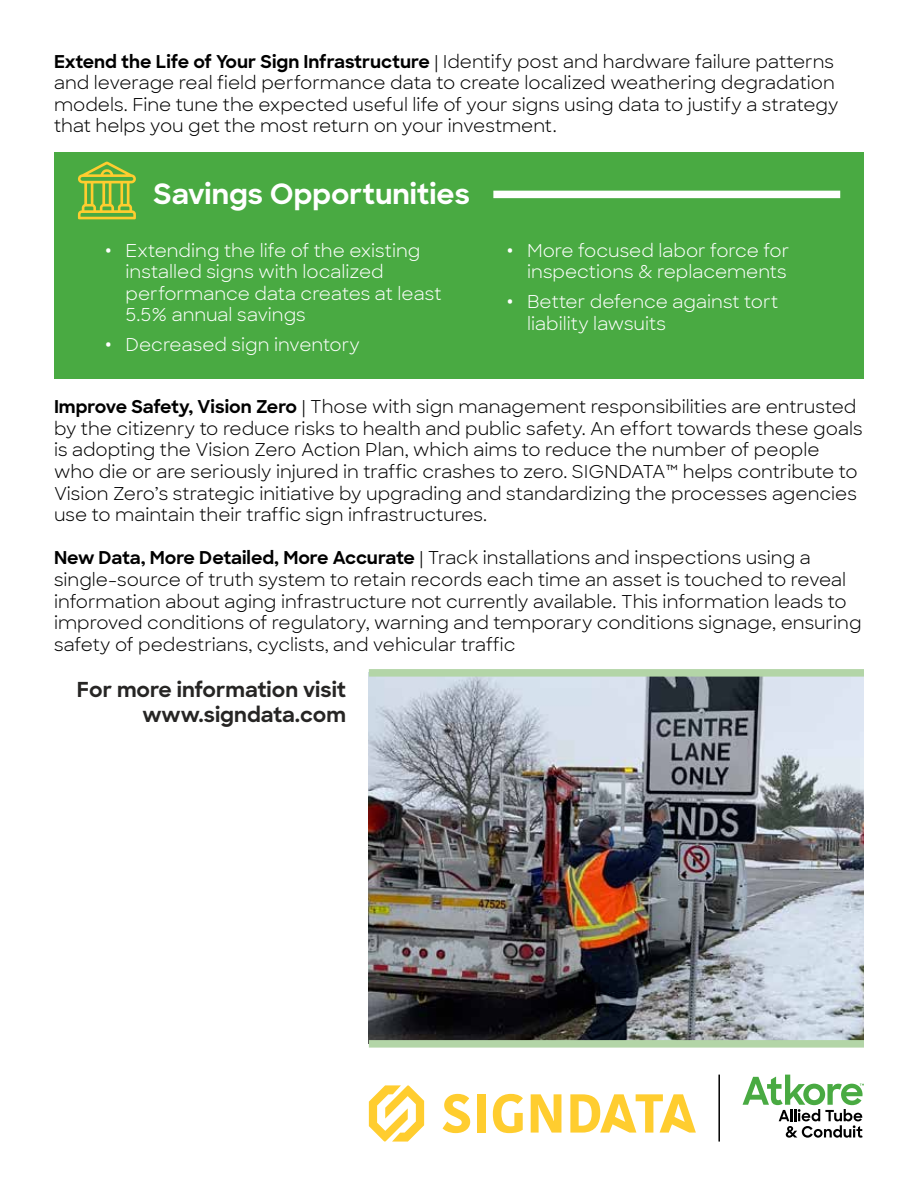
<style>
.page{position:relative;width:918px;height:1188px;background:#fff}
.page>*{position:absolute;margin:0;border:0;box-sizing:border-box;transform-origin:0 0}
.t1{font:700 28.5px "Sharp Sans";color:#fff}
.t2{font:700 21px/25.2px "Sharp Sans";color:#262524;text-align:right}
.t3{font:18px/21.6px "Sharp Sans";color:#000}
.t4{font:18px/21.6px "Sharp Sans";color:#fff}
.s1{font-weight:700}
.s2{font-family:"Roboto Condensed";font-weight:700}
</style>
<div class="page">
<img style="left:369px;top:677px;width:495px;height:363px">
<svg style="left:743px;top:1075px;width:121px;height:63px"></svg>
<svg style="left:443px;top:1094px;width:27px;height:39px"></svg>
<div style="left:477px;top:1094px;width:8px;height:39px;background:#ffcd2f"></div>
<svg style="left:493px;top:1094px;width:30px;height:39px"></svg>
<svg style="left:531px;top:1094px;width:30px;height:39px"></svg>
<svg style="left:570px;top:1094px;width:126px;height:39px"></svg>
<svg style="left:369px;top:1085px;width:55px;height:57px"></svg>
<div style="left:54px;top:152px;width:810px;height:226px;background:#49aa42"></div>
<div style="left:493px;top:191px;width:347px;height:7px;background:#fff"></div>
<hr style="left:718px;top:1075px;width:2px;height:67px;background:#000">
<div style="left:369px;top:669px;width:495px;height:8px;background:#b3d5a7"></div>
<div style="left:369px;top:1040px;width:495px;height:8px;background:#b3d5a7"></div>
<svg style="left:78px;top:161px;width:58px;height:58px"></svg>
<p class="t3" style="left:54px;top:49px;width:786px"><span class="s1">Extend the Life of Your Sign Infrastructure</span> | Identify post and hardware failure patterns and leverage real field performance data to create localized weathering degradation models. Fine tune the expected useful life of your signs using data to justify a strategy that helps you get the most return on your investment.</p>
<h1 class="t1" style="left:154px;top:172px;width:318px">Savings Opportunities</h1>
<p class="t4" style="left:126px;top:238px;width:317px;text-indent:-20px"><span class="s2">ꞏ</span> Extending the life of the existing installed signs with localized performance data creates at least<br>5.5% annual savings</p>
<p class="t4" style="left:105px;top:333px;width:256px"><span class="s2">ꞏ</span> Decreased sign inventory</p>
<p class="t4" style="left:507px;top:238px;width:284px;text-align:right"><span class="s2">ꞏ</span> More focused labor force for inspections &amp; replacements</p>
<p class="t4" style="left:527px;top:290px;width:253px;text-indent:-20px"><span class="s2">ꞏ</span> Better defence against tort liability lawsuits</p>
<p class="t3" style="left:54px;top:395px;width:810px"><span class="s1">Improve Safety, Vision Zero</span> | Those with sign management responsibilities are entrusted by the citizenry to reduce risks to health and public safety. An effort towards these goals is adopting the Vision Zero Action Plan, which aims to reduce the number of people who die or are seriously injured in traffic crashes to zero. SIGNDATA™ helps contribute to Vision Zero’s strategic initiative by upgrading and standardizing the processes agencies use to maintain their traffic sign infrastructures.</p>
<p class="t3" style="left:54px;top:546px;width:809px"><span class="s1">New Data, More Detailed, More Accurate</span> | Track installations and inspections using a single-source of truth system to retain records each time an asset is touched to reveal information about aging infrastructure not currently available. This information leads to improved conditions of regulatory, warning and temporary conditions signage, ensuring safety of pedestrians, cyclists, and vehicular traffic</p>
<p class="t2" style="left:77px;top:676px;width:271px">For more information visit www.signdata.com</p>
</div>
